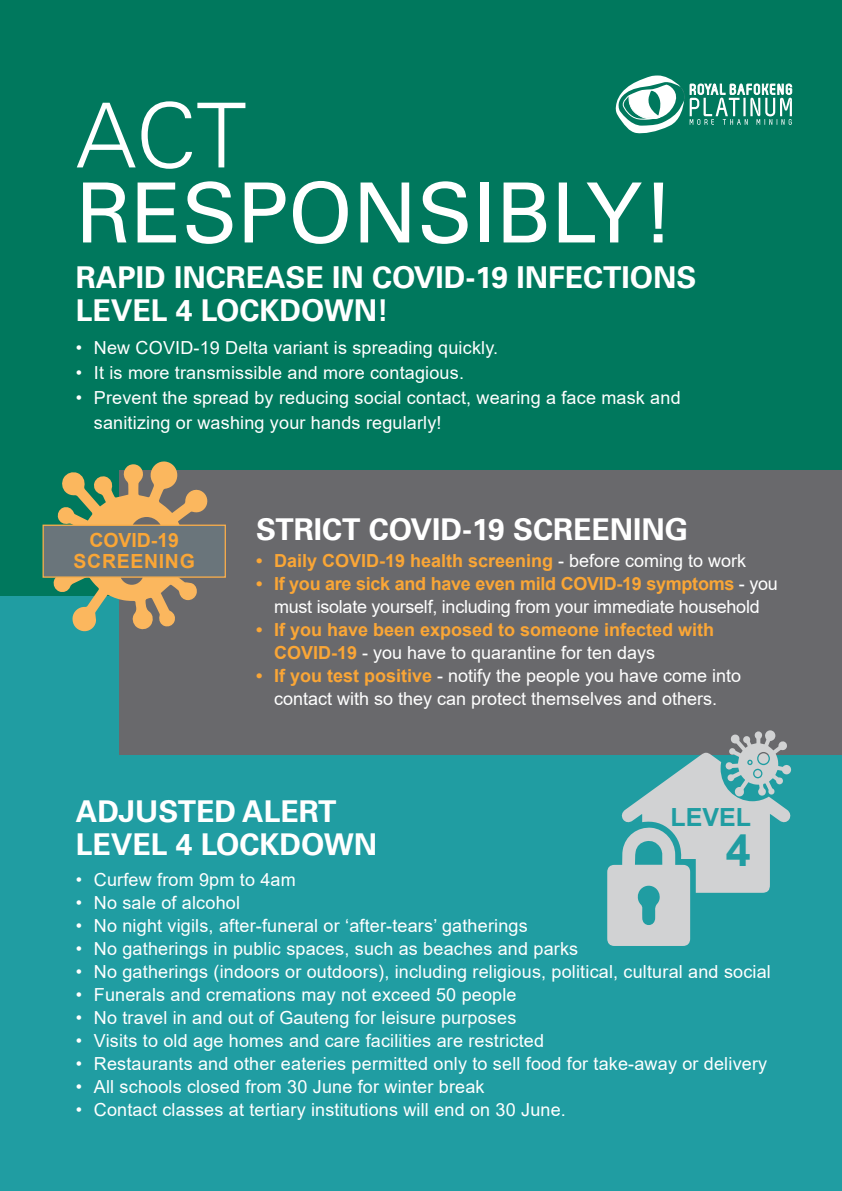
<style>
.page{position:relative;width:842px;height:1191px;background:#fff}
.page>*{position:absolute;margin:0;border:0;box-sizing:border-box;transform-origin:0 0}
.t1{font:300 90px "Univers";color:#fff}
.t2{font:83px "Univers LT Std";color:#fff}
.t3{font:700 45px "Arial";color:#209da2}
.t4{font:700 30px/33px "Univers LT Std";color:#fff}
.t5{font:700 25px "Arial";color:#209da2}
.t6{font:700 19.5px/21px "Arial";letter-spacing:.035em;color:#faa636;text-align:center}
.t7{font:18px/25px "Arial";letter-spacing:.01em;color:#fff}
.t8{font:700 18px/23px "Arial";color:#faa636}
.t9{font:18px/23px "Arial";letter-spacing:-.015em;color:#fff;text-align:center}
.s1{font-weight:400;color:#fff}
.s2{font-weight:700;color:#faa636}
</style>
<div class="page">
<div style="left:0;top:595px;width:842px;height:596px;background:#209da2"></div>
<div style="left:0;top:0;width:842px;height:595px;background:#00785d"></div>
<div style="left:119px;top:470px;width:723px;height:284px;background:#69696c"></div>
<svg style="left:690px;top:84px;width:102px;height:41px"></svg>
<svg style="left:616px;top:75px;width:68px;height:58px"></svg>
<svg style="left:48px;top:461px;width:160px;height:171px"></svg>
<div style="left:43px;top:524px;width:183px;height:54px;background:#6a757b;border:1px solid #faae4a"></div>
<svg style="left:607px;top:730px;width:184px;height:216px"></svg>
<h1 class="t1" style="left:76px;top:81px;width:172px">ACT</h1>
<h2 class="t2" style="left:76px;top:164px;width:599px">RESPONSIBLY!</h2>
<h3 class="t4" style="left:76px;top:261px;width:622px">RAPID INCREASE IN COVID-19 INFECTIONS<br>LEVEL 4 LOCKDOWN!</h3>
<p class="t7" style="left:76px;top:335px;width:424px">• New COVID-19 Delta variant is spreading quickly.</p>
<p class="t7" style="left:76px;top:360px;width:390px">• It is more transmissible and more contagious.</p>
<p class="t7" style="left:94px;top:385px;width:588px;text-indent:-18px">• Prevent the spread by reducing social contact, wearing a face mask and sanitizing or washing your hands regularly!</p>
<p class="t6" style="left:74px;top:530px;width:123px">COVID-19<br>Screening</p>
<h3 class="t4" style="left:256px;top:513px;width:38px">STRICT</h3>
<h3 class="t4" style="left:369px;top:513px;width:184px">COVID-19 SCREENIN</h3>
<h3 class="t4" style="left:665px;top:513px;width:25px">G</h3>
<p class="t8" style="left:256px;top:549px;width:492px">• Daily COVID-19 health screening <span class="s1">- before coming to work</span></p>
<p class="t9" style="left:256px;top:571px;width:523px"><span class="s2">• If you are sick and have even mild COVID-19 symptoms</span> - you must isolate yourself, including from your immediate household</p>
<p class="t8" style="left:274px;top:618px;width:442px;text-indent:-18px">• If you have been exposed to someone infected with<br>COVID-19 <span class="s1">- you have to quarantine for ten days</span></p>
<p class="t7" style="left:256px;top:664px;width:487px;line-height:23px;text-align:center"><span class="s2">• If you test positive</span> - notify the people you have come into contact with so they can protect themselves and others.</p>
<h3 class="t4" style="left:76px;top:795px;width:303px">ADJUSTED ALERT<br>LEVEL 4 LOCKDOWN</h3>
<h3 class="t5" style="left:671px;top:799px;width:82px">LEVEL</h3>
<h3 class="t3" style="left:726px;top:818px;width:27px">4</h3>
<p class="t7" style="left:76px;top:867px;width:221px">• Curfew from 9pm to 4am</p>
<p class="t7" style="left:76px;top:890px;width:166px">• No sale of alcohol</p>
<p class="t7" style="left:76px;top:913px;width:453px">• No night vigils, after-funeral or ‘after-tears’ gatherings</p>
<p class="t7" style="left:76px;top:936px;width:504px">• No gatherings in public spaces, such as beaches and parks</p>
<p class="t7" style="left:76px;top:959px;width:696px">• No gatherings (indoors or outdoors), including religious, political, cultural and social</p>
<p class="t7" style="left:76px;top:982px;width:442px">• Funerals and cremations may not exceed 50 people</p>
<p class="t7" style="left:76px;top:1005px;width:442px">• No travel in and out of Gauteng for leisure purposes</p>
<p class="t7" style="left:76px;top:1028px;width:470px">• Visits to old age homes and care facilities are restricted</p>
<p class="t7" style="left:76px;top:1051px;width:693px">• Restaurants and other eateries permitted only to sell food for take-away or delivery</p>
<p class="t7" style="left:76px;top:1074px;width:410px">• All schools closed from 30 June for winter break</p>
<p class="t7" style="left:76px;top:1097px;width:491px">• Contact classes at tertiary institutions will end on 30 June.</p>
</div>
